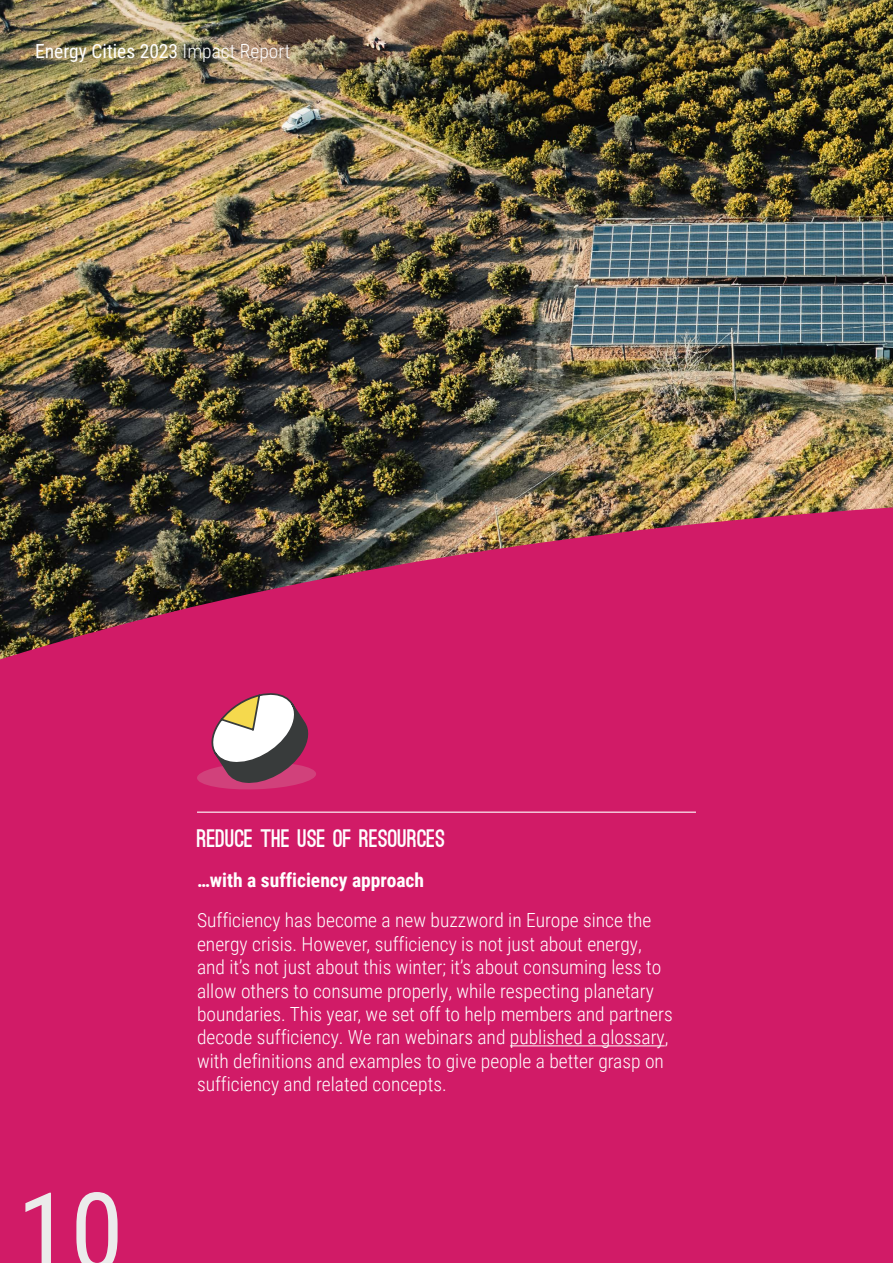
<style>
.page{position:relative;width:893px;height:1263px;background:#d11b67}
.page>*{position:absolute;margin:0;border:0;box-sizing:border-box;transform-origin:0 0}
.t1{font:108px "Roboto Condensed";color:#ebebeb}
.t2{font:900 24px "Ostrich Sans";color:#fff}
.t3{font:300 19.5px/23.4px "Roboto Condensed";color:#fff}
.t4{font:19.5px "Roboto Condensed";color:#fff}
.t5{font:700 19.5px "Roboto Condensed";color:#fff}
.s1{font-weight:300}
</style>
<div class="page">
<hr style="left:510px;top:1045px;width:155px;height:1px;background:#fff">
<img style="left:0;top:0;width:893px;height:659px">
<hr style="left:197px;top:812px;width:499px;height:1px;background:#fff">
<svg style="left:197px;top:693px;width:119px;height:97px"></svg>
<p class="t4" style="left:35px;top:37px;width:257px">Energy Cities 2023 <span class="s1">Impact Report</span></p>
<h1 class="t1" style="left:17px;top:1156px;width:108px">10</h1>
<p class="t2" style="left:197px;top:829px;width:250px">REDUCE THE USE OF RESOURCES</p>
<p class="t5" style="left:197px;top:866px;width:229px">…with a sufficiency approach</p>
<p class="t3" style="left:197px;top:908px;width:477px">Sufficiency has become a new buzzword in Europe since the energy crisis. However, sufficiency is not just about energy, and it’s not just about this winter; it’s about consuming less to allow others to consume properly, while respecting planetary boundaries. This year, we set off to help members and partners decode sufficiency. We ran webinars and published a glossary, with definitions and examples to give people a better grasp on sufficiency and related concepts.</p>
</div>
